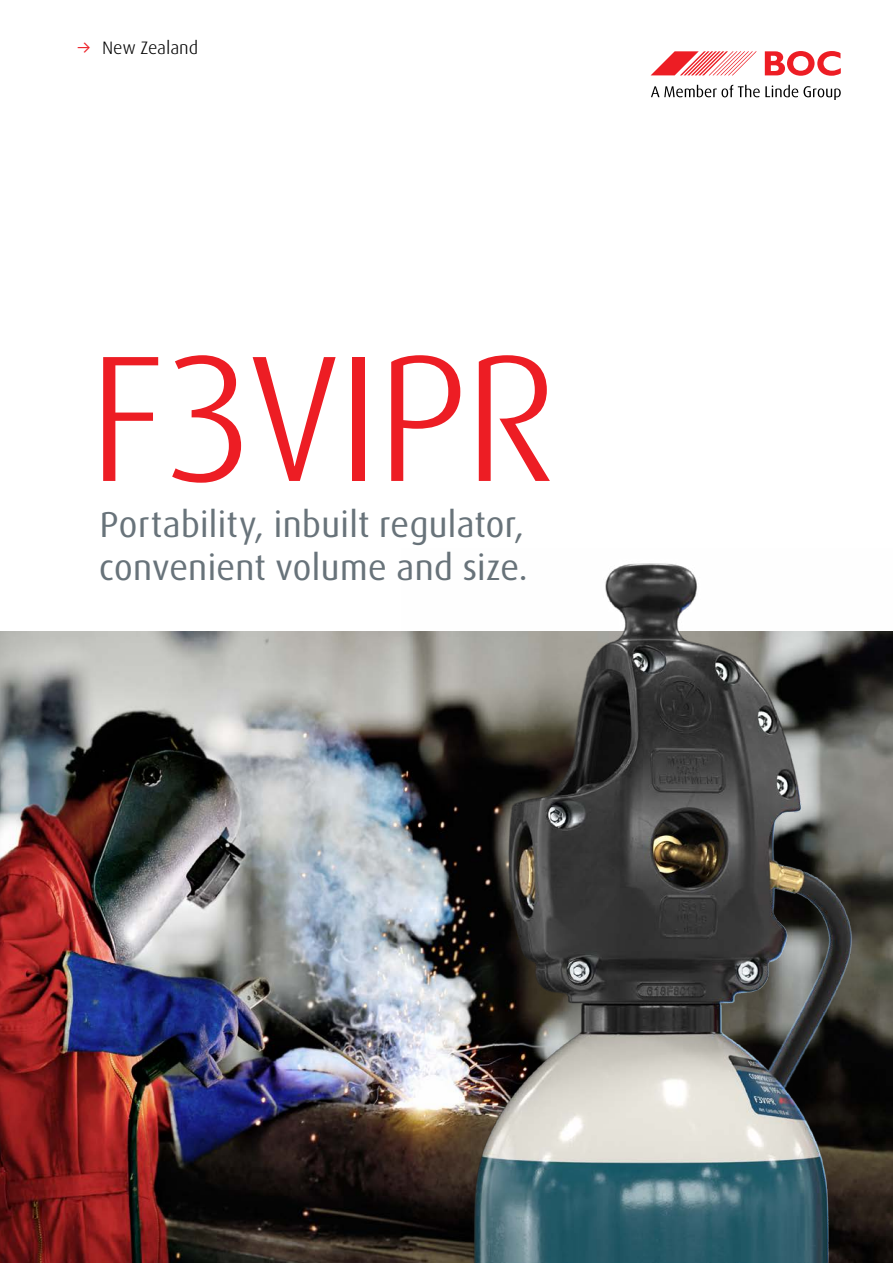
<style>
.page{position:relative;width:893px;height:1263px;background:#fff}
.page>*{position:absolute;margin:0;border:0;box-sizing:border-box;transform-origin:0 0}
.t1{font:300 180px "Linde Dax Global";letter-spacing:-.035em;color:#ed1d24}
.t2{font:36px/43.2px "Linde Dax Global";letter-spacing:-.01em;color:#68737a}
.t3{font:300 18px "Linde Dax Global";letter-spacing:-.01em;color:#000}
.s1{font-weight:400;color:#ed1d24}
</style>
<div class="page">
<img style="left:0;top:631px;width:401px;height:632px">
<svg style="left:765px;top:51px;width:76px;height:25px"></svg>
<svg style="left:651px;top:51px;width:106px;height:24px"></svg>
<svg style="left:651px;top:85px;width:190px;height:15px"></svg>
<img style="left:401px;top:563px;width:492px;height:700px">
<p class="t3" style="left:77px;top:37px;width:123px"><span class="s1">→</span> New Zealand</p>
<h1 class="t1" style="left:87px;top:313px;width:474px">F3VIPR</h1>
<p class="t2" style="left:99px;top:503px;width:431px">Portability, inbuilt regulator, convenient volume and size.</p>
</div>
